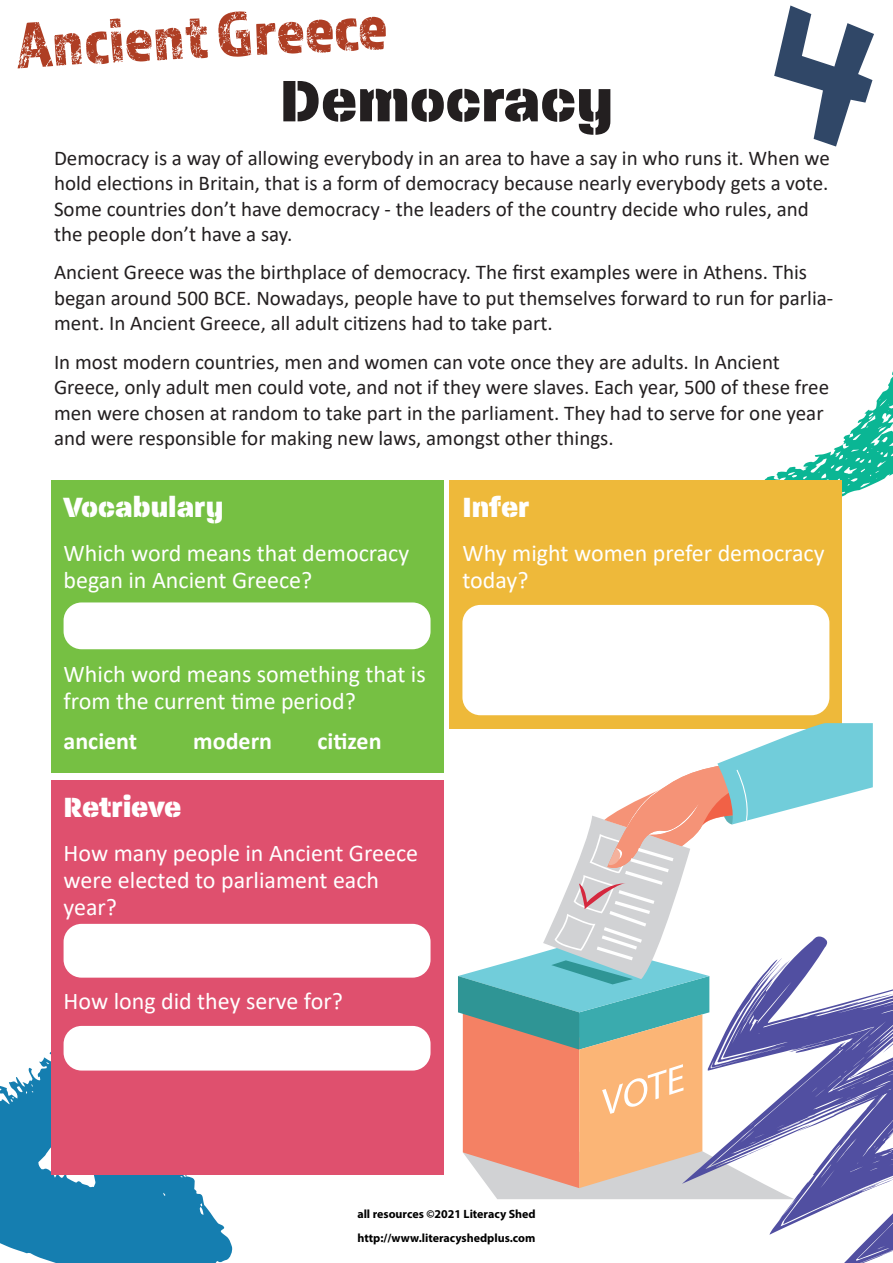
<style>
.page{position:relative;width:893px;height:1263px;background:#fff}
.page>*{position:absolute;margin:0;border:0;box-sizing:border-box;transform-origin:0 0}
.t1{font:66px "Almaq Rough";color:#ae3e24}
.t2{font:800 63px "Paralucent Stencil";color:#231f20}
.t3{font:800 30px "Paralucent Stencil";color:#fff}
.t4{font:24px/27px "Calibri";color:#fff}
.t5{font:700 24px "Calibri";color:#fff}
.t6{font:21px/25.5px "Calibri";color:#231f20}
.t7{font:700 12px/24px "Myriad Pro";color:#000001}
</style>
<div class="page">
<svg style="left:0;top:1052px;width:233px;height:211px;background:#3992bc"></svg>
<svg style="left:764px;top:371px;width:129px;height:126px"></svg>
<div style="left:51px;top:480px;width:392px;height:292px;background:#76c043"></div>
<div style="left:64px;top:602px;width:367px;height:47px;background:#fff;border-radius:18px"></div>
<div style="left:450px;top:480px;width:392px;height:249px;background:#eeb93a"></div>
<div style="left:462px;top:605px;width:367px;height:110px;background:#fff;border-radius:18px"></div>
<div style="left:51px;top:780px;width:392px;height:395px;background:#df506e"></div>
<div style="left:64px;top:924px;width:367px;height:54px;background:#fff;border-radius:18px"></div>
<div style="left:64px;top:1026px;width:367px;height:44px;background:#fff;border-radius:18px"></div>
<svg style="left:458px;top:723px;width:415px;height:476px"></svg>
<svg style="left:682px;top:936px;width:211px;height:327px"></svg>
<h1 class="t1" style="left:14px;top:6px;width:372px;rotate:-3deg">Ancient Greece</h1>
<h2 class="t2" style="left:280px;top:58px;width:335px">Democracy</h2>
<p class="t6" style="left:54px;top:144px;width:777px">Democracy is a way of allowing everybody in an area to have a say in who runs it. When we hold elections in Britain, that is a form of democracy because nearly everybody gets a vote.<br>Some countries don’t have democracy - the leaders of the country decide who rules, and the people don’t have a say.</p>
<p class="t6" style="left:54px;top:259px;width:781px">Ancient Greece was the birthplace of democracy. The first examples were in Athens. This began around 500 BCE. Nowadays, people have to put themselves forward to run for parlia&shy;ment. In Ancient Greece, all adult citizens had to take part.</p>
<p class="t6" style="left:54px;top:348px;width:777px">In most modern countries, men and women can vote once they are adults. In Ancient Greece, only adult men could vote, and not if they were slaves. Each year, 500 of these free men were chosen at random to take part in the parliament. They had to serve for one year and were responsible for making new laws, amongst other things.</p>
<h3 class="t3" style="left:64px;top:487px;width:161px">Vocabulary</h3>
<p class="t4" style="left:64px;top:539px;width:347px">Which word means that democracy began in Ancient Greece?</p>
<p class="t4" style="left:64px;top:660px;width:364px">Which word means something that is from the current time period?</p>
<p class="t5" style="left:64px;top:724px;width:75px">ancient</p>
<p class="t5" style="left:193px;top:724px;width:80px">modern</p>
<p class="t5" style="left:318px;top:724px;width:66px">citizen</p>
<h3 class="t3" style="left:64px;top:787px;width:119px">Retrieve</h3>
<p class="t4" style="left:64px;top:839px;width:356px">How many people in Ancient Greece were elected to parliament each year?</p>
<p class="t4" style="left:64px;top:987px;width:281px">How long did they serve for?</p>
<h3 class="t3" style="left:462px;top:487px;width:69px">Infer</h3>
<p class="t4" style="left:462px;top:539px;width:364px">Why might women prefer democracy today?</p>
<p class="t7" style="left:357px;top:1201px;width:180px">all resources ©2021 Literacy Shed http://www.literacyshedplus.com</p>
</div>
